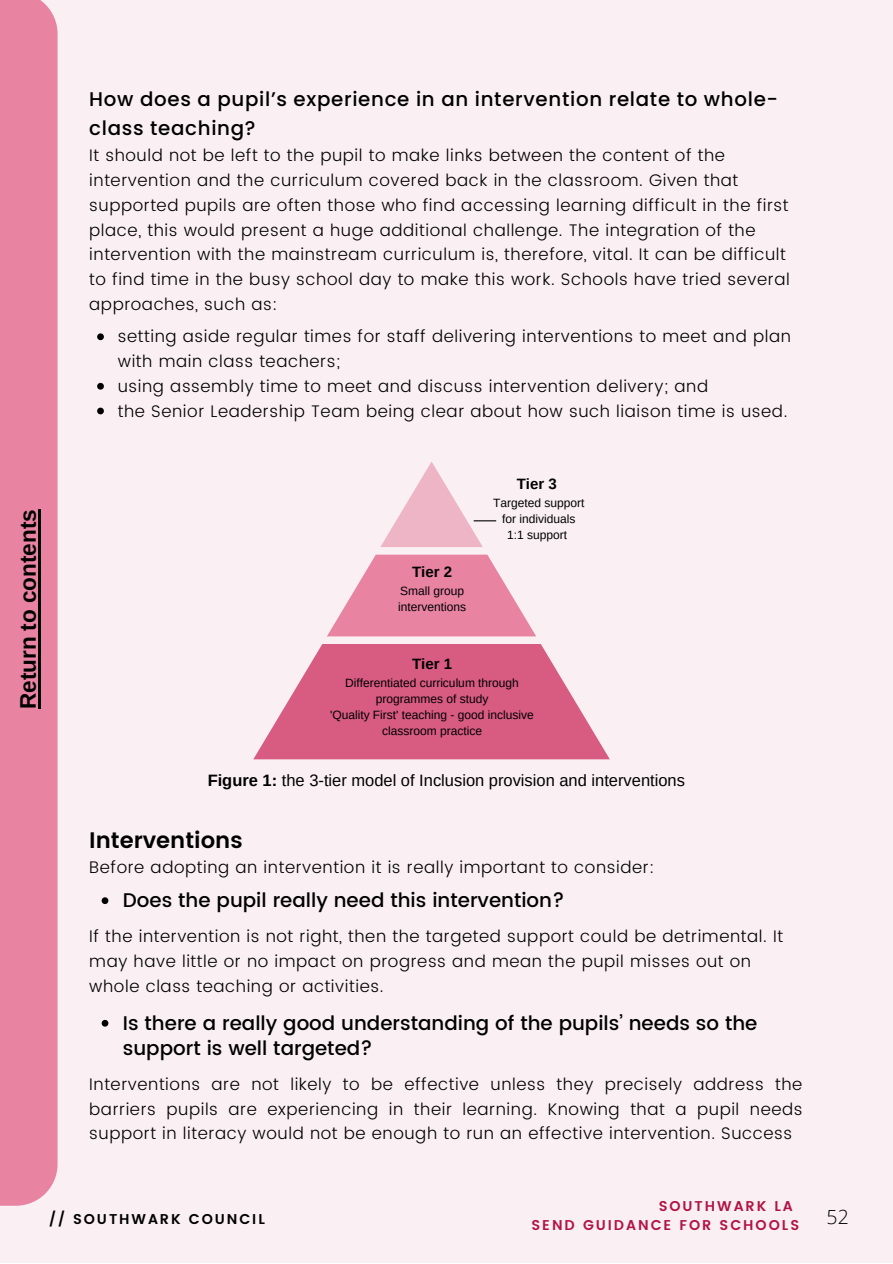
<style>
.page{position:relative;width:893px;height:1264px;background:#fff}
.page>*{position:absolute;margin:0;border:0;box-sizing:border-box;transform-origin:0 0}
.t1{font:700 22.5px "Arimo";color:#000}
.t2{font:600 22.5px "Poppins";color:#000}
.t3{font:500 19.8px/24.8px "Poppins";color:#000}
.t4{font:500 19.8px/29.2px "Poppins";letter-spacing:.035em;color:#000}
.t5{font:300 19.5px "Open Sans";color:#000}
.t6{font:300 16.8px/24.8px "Poppins";letter-spacing:.035em;color:#000}
.t7{font:16.5px "Arimo";color:#000}
.t8{font:700 15px "Arimo";color:#000}
.t9{font:600 14.25px "Poppins";letter-spacing:.135em;color:#b21445}
.t10{font:600 14.25px "Poppins";letter-spacing:.135em;color:#000}
.t11{font:12px/16px "Arimo";color:#000;text-align:center}
.s1{font-weight:700}
</style>
<div class="page">
<div style="left:0;top:0;width:892px;height:1262px;background:#faf0f3"></div>
<svg style="left:327px;top:554px;width:209px;height:82px"></svg>
<svg style="left:253px;top:644px;width:356px;height:115px"></svg>
<svg style="left:380px;top:462px;width:116px;height:85px"></svg>
<svg style="left:97px;top:333px;width:7px;height:7px"></svg>
<svg style="left:97px;top:383px;width:7px;height:6px"></svg>
<svg style="left:97px;top:407px;width:7px;height:7px"></svg>
<svg style="left:102px;top:897px;width:6px;height:7px"></svg>
<svg style="left:102px;top:1019px;width:6px;height:7px"></svg>
<div style="left:0;top:0;width:58px;height:1205px;background:#e883a2"></div>
<hr style="left:38px;top:509px;width:2px;height:200px;background:#000">
<p class="t4" style="left:89px;top:85px;width:690px">How does a pupil’s experience in an intervention relate to whole&shy;class teaching?</p>
<p class="t6" style="left:89px;top:143px;width:702px">It should not be left to the pupil to make links between the content of the intervention and the curriculum covered back in the classroom. Given that supported pupils are often those who find accessing learning difficult in the first place, this would present a huge additional challenge. The integration of the intervention with the mainstream curriculum is, therefore, vital. It can be difficult to find time in the busy school day to make this work. Schools have tried several approaches, such as:</p>
<p class="t6" style="left:118px;top:324px;width:674px">setting aside regular times for staff delivering interventions to meet and plan with main class teachers;</p>
<p class="t6" style="left:118px;top:374px;width:591px">using assembly time to meet and discuss intervention delivery; and</p>
<p class="t6" style="left:118px;top:398px;width:671px">the Senior Leadership Team being clear about how such liaison time is used.</p>
<p class="t1" style="left:15px;top:709px;width:201px;rotate:-90deg">Return to contents</p>
<p class="t8" style="left:412px;top:563px;width:41px">Tier 2</p>
<p class="t11" style="left:398px;top:582px;width:69px;text-align:left">Small group interventions</p>
<p class="t8" style="left:516px;top:475px;width:41px">Tier 3</p>
<p class="t11" style="left:493px;top:495px;width:93px">Targeted support for individuals</p>
<p class="t11" style="left:507px;top:527px;width:61px">1:1 support</p>
<p class="t8" style="left:412px;top:655px;width:41px">Tier 1</p>
<p class="t11" style="left:345px;top:674px;width:175px">Differentiated curriculum through programmes of study</p>
<p class="t11" style="left:330px;top:706px;width:205px">'Quality First' teaching - good inclusive classroom practice</p>
<p class="t7" style="left:208px;top:770px;width:479px"><span class="s1">Figure 1:</span> the 3-tier model of Inclusion provision and interventions</p>
<p class="t2" style="left:89px;top:826px;width:155px">Interventions</p>
<p class="t6" style="left:89px;top:854px;width:566px">Before adopting an intervention it is really important to consider:</p>
<p class="t3" style="left:123px;top:888px;width:443px">Does the pupil really need this intervention?</p>
<p class="t6" style="left:89px;top:924px;width:695px">If the intervention is not right, then the targeted support could be detrimental. It may have little or no impact on progress and mean the pupil misses out on whole class teaching or activities.</p>
<p class="t3" style="left:123px;top:1010px;width:636px">Is there a really good understanding of the pupils’ needs so the support is well targeted?</p>
<p class="t6" style="left:89px;top:1071px;width:714px;text-align:justify">Interventions are not likely to be effective unless they precisely address the barriers pupils are experiencing in their learning. Knowing that a pupil needs support in literacy would not be enough to run an effective intervention. Success</p>
<p class="t9" style="left:658px;top:1197px;width:136px">SOUTHWARK LA</p>
<p class="t9" style="left:531px;top:1216px;width:269px">SEND GUIDANCE FOR SCHOOLS</p>
<p class="t10" style="left:49px;top:1210px;width:217px">// SOUTHWARK COUNCIL</p>
<p class="t5" style="left:826px;top:1203px;width:24px">52</p>
</div>
